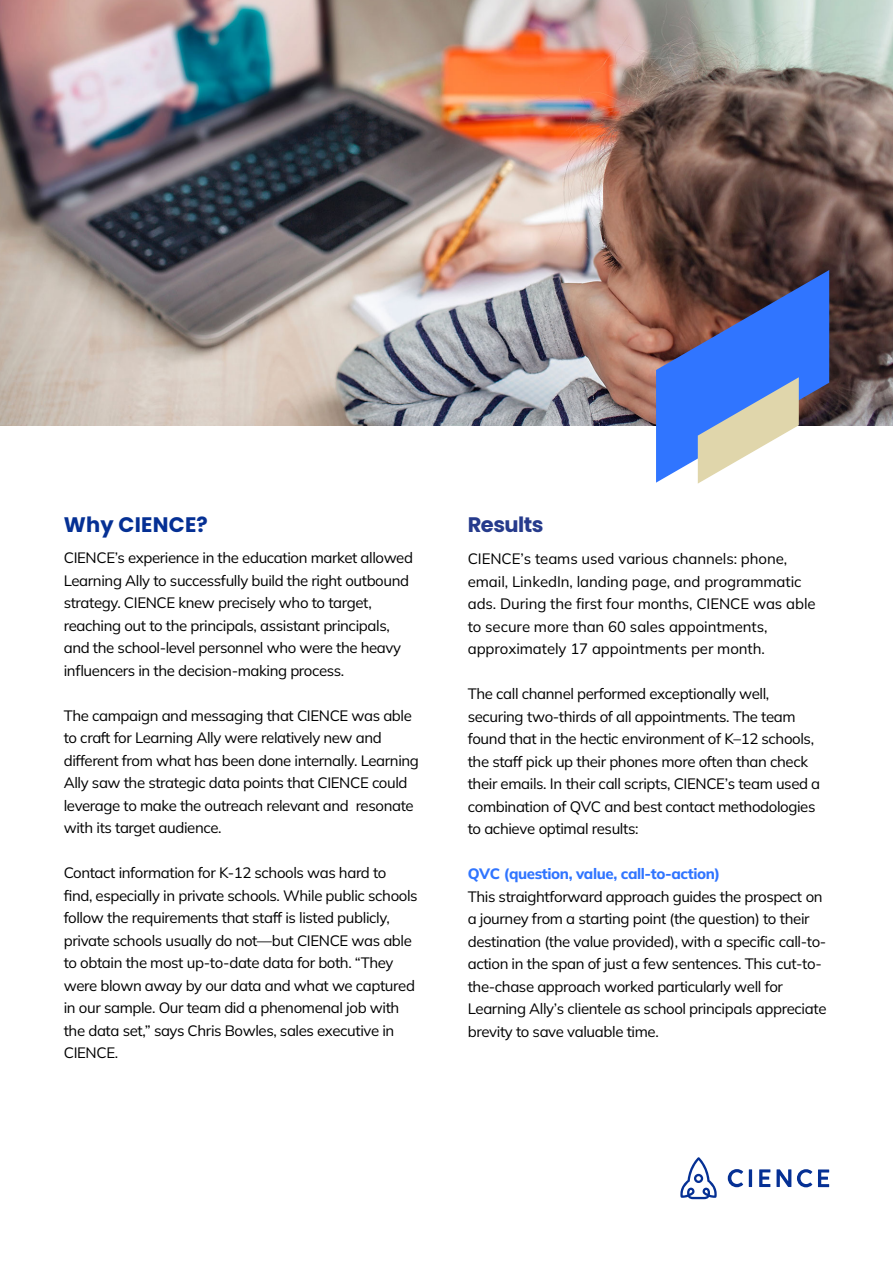
<style>
.page{position:relative;width:893px;height:1263px;background:#fff}
.page>*{position:absolute;margin:0;border:0;box-sizing:border-box;transform-origin:0 0}
.t1{font:700 21px "Poppins";letter-spacing:.01em;color:#053094}
.t2{font:700 21px "Poppins";letter-spacing:-.025em;color:#263b8c}
.t3{font:15px/22.5px "Mulish";letter-spacing:-.025em;color:#000}
.t4{font:15px/22.5px "Mulish";letter-spacing:-.005em;color:#000}
.t5{font:800 15px "Mulish";letter-spacing:-.025em;color:#3075ff}
</style>
<div class="page">
<img style="left:0;top:0;width:893px;height:425px">
<svg style="left:728px;top:1169px;width:15px;height:18px"></svg>
<hr style="left:749px;top:1169px;width:3px;height:18px;background:#053094">
<svg style="left:759px;top:1169px;width:11px;height:18px"></svg>
<svg style="left:797px;top:1169px;width:15px;height:18px"></svg>
<svg style="left:818px;top:1169px;width:11px;height:18px"></svg>
<svg style="left:776px;top:1169px;width:15px;height:18px"></svg>
<svg style="left:680px;top:1157px;width:37px;height:42px"></svg>
<svg style="left:656px;top:270px;width:173px;height:214px;background:#7085bd"></svg>
<h1 class="t1" style="left:64px;top:513px;width:146px">Why CIENCE?</h1>
<p class="t3" style="left:64px;top:546px;width:351px">CIENCE’s experience in the education market allowed Learning Ally to successfully build the right outbound strategy. CIENCE knew precisely who to target, reaching out to the principals, assistant principals, and the school-level personnel who were the heavy influencers in the decision-making process.</p>
<p class="t3" style="left:64px;top:704px;width:357px">The campaign and messaging that CIENCE was able to craft for Learning Ally were relatively new and different from what has been done internally. Learning Ally saw the strategic data points that CIENCE could leverage to make the outreach relevant and resonate with its target audience.</p>
<p class="t3" style="left:64px;top:861px;width:355px">Contact information for K-12 schools was hard to find, especially in private schools. While public schools follow the requirements that staff is listed publicly, private schools usually do not—but CIENCE was able to obtain the most up-to-date data for both. “They were blown away by our data and what we captured in our sample. Our team did a phenomenal job with the data set,” says Chris Bowles, sales executive in CIENCE.</p>
<h1 class="t2" style="left:468px;top:513px;width:77px">Results</h1>
<p class="t4" style="left:468px;top:547px;width:349px">CIENCE’s teams used various channels: phone, email, LinkedIn, landing page, and programmatic ads. During the first four months, CIENCE was able to secure more than 60 sales appointments, approximately 17 appointments per month.</p>
<p class="t3" style="left:468px;top:682px;width:354px">The call channel performed exceptionally well, securing two-thirds of all appointments. The team found that in the hectic environment of K–12 schools, the staff pick up their phones more often than check their emails. In their call scripts, CIENCE’s team used a combination of QVC and best contact methodologies to achieve optimal results:</p>
<p class="t5" style="left:468px;top:863px;width:254px">QVC (question, value, call-to-action)</p>
<p class="t3" style="left:468px;top:884px;width:360px">This straightforward approach guides the prospect on a journey from a starting point (the question) to their destination (the value provided), with a specific call-to&shy;action in the span of just a few sentences. This cut-to&shy;the-chase approach worked particularly well for Learning Ally’s clientele as school principals appreciate brevity to save valuable time.</p>
</div>
